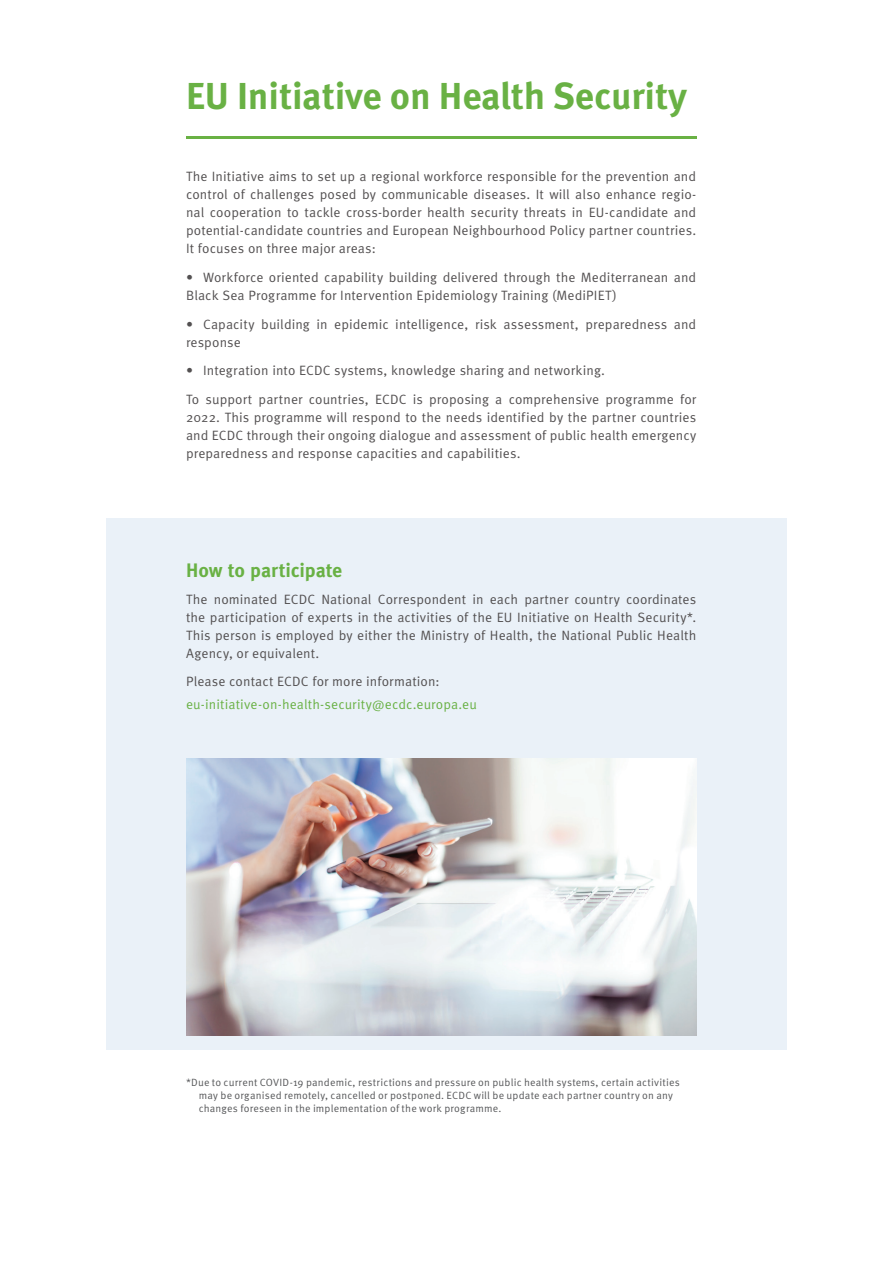
<style>
.page{position:relative;width:893px;height:1263px;background:#fff}
.page>*{position:absolute;margin:0;border:0;box-sizing:border-box;transform-origin:0 0}
.t1{font:700 37.5px "Meta Pro";letter-spacing:-.005em;color:#69b144}
.t2{font:700 19.5px "Meta Pro";letter-spacing:-.01em;color:#69b144}
.t3{font:13.5px/18px "Meta Pro";letter-spacing:.005em;color:#535051;text-align:justify}
.t4{font:13.5px "Meta Pro";letter-spacing:.01em;color:#69b144}
.t5{font:10.5px/12.6px "Meta Pro";letter-spacing:.02em;color:#57585a}
</style>
<div class="page">
<div style="left:106px;top:518px;width:681px;height:532px;background:#eaf1f8"></div>
<img style="left:186px;top:758px;width:510px;height:278px">
<hr style="left:186px;top:137px;width:510px;height:2px;background:#69b144">
<h1 class="t1" style="left:186px;top:72px;width:502px">EU Initiative on Health Security</h1>
<p class="t3" style="left:186px;top:168px;width:512px">The Initiative aims to set up a regional workforce responsible for the prevention and control of challenges posed by communicable diseases. It will also enhance regio&shy;nal cooperation to tackle cross-border health security threats in EU-candidate and potential-candidate countries and European Neighbourhood Policy partner countries.<br>It focuses on three major areas:</p>
<p class="t3" style="left:186px;top:269px;width:512px">• Workforce oriented capability building delivered through the Mediterranean and<br>Black Sea Programme for Intervention Epidemiology Training (MediPIET)</p>
<p class="t3" style="left:186px;top:315px;width:512px">• Capacity building in epidemic intelligence, risk assessment, preparedness and response</p>
<p class="t3" style="left:186px;top:357px;width:512px;line-height:28.7px">• Integration into ECDC systems, knowledge sharing and networking.<br>To support partner countries, ECDC is proposing a comprehensive programme for</p>
<p class="t3" style="left:186px;top:409px;width:512px">2022. This programme will respond to the needs identified by the partner countries and ECDC through their ongoing dialogue and assessment of public health emergency preparedness and response capacities and capabilities.</p>
<h2 class="t2" style="left:186px;top:558px;width:158px">How to participate</h2>
<p class="t3" style="left:186px;top:590px;width:512px">The nominated ECDC National Correspondent in each partner country coordinates the participation of experts in the activities of the EU Initiative on Health Security*.<br>This person is employed by either the Ministry of Health, the National Public Health Agency, or equivalent.</p>
<p class="t3" style="left:186px;top:673px;width:255px">Please contact ECDC for more information:</p>
<p class="t4" style="left:186px;top:696px;width:292px">eu-initiative-on-health-security@ecdc.europa.eu</p>
<p class="t5" style="left:199px;top:1077px;width:483px;text-indent:-13px">*Due to current COVID-19 pandemic, restrictions and pressure on public health systems, certain activities may be organised remotely, cancelled or postponed. ECDC will be update each partner country on any changes foreseen in the implementation of the work programme.</p>
</div>
